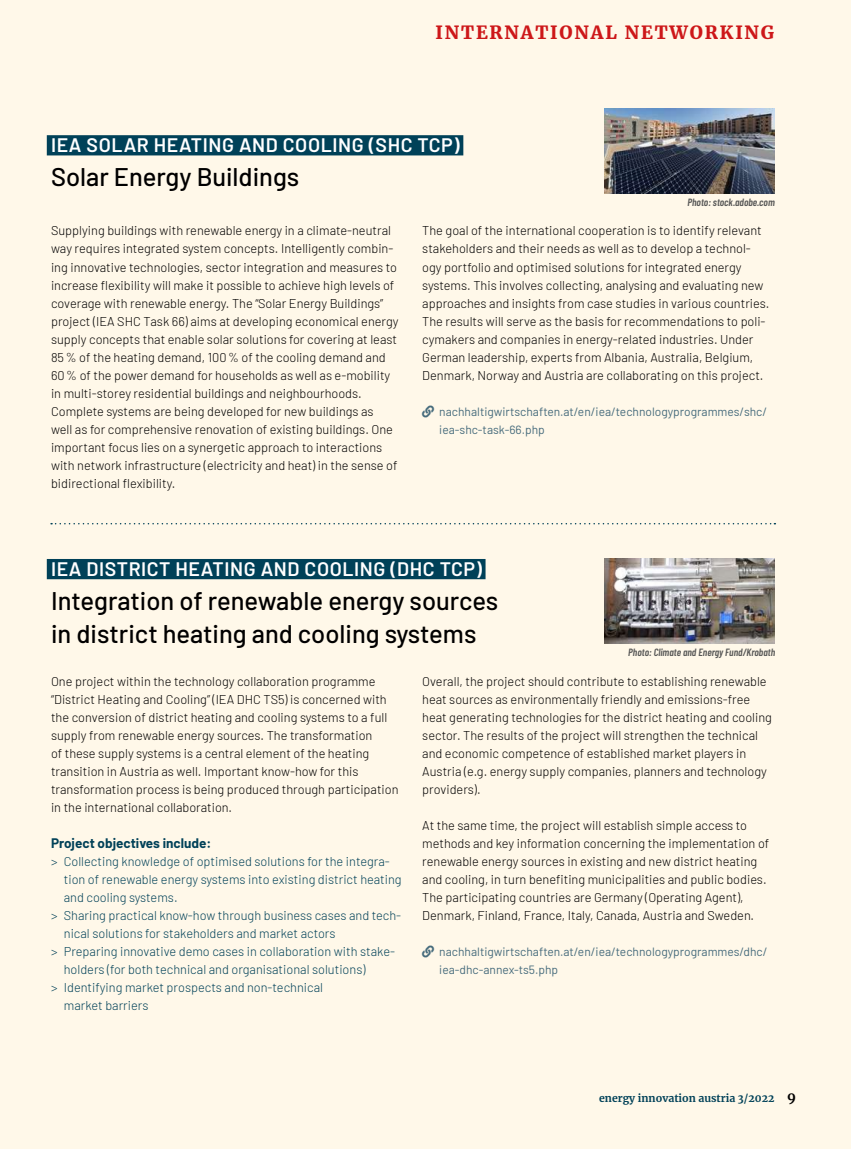
<style>
.page{position:relative;width:851px;height:1149px;background:#fff}
.page>*{position:absolute;margin:0;border:0;box-sizing:border-box;transform-origin:0 0}
.t1{font:500 25.5px/33px "Barlow";color:#000}
.t2{font:600 19.5px "Barlow";letter-spacing:.03em;color:#fff}
.t3{font:900 18px "Merriweather";letter-spacing:.1em;color:#cd1719}
.t4{font:700 13.5px "Barlow";color:#004158}
.t5{font:300 12.75px/18px "Barlow";color:#000}
.t6{font:300 12.75px "Barlow";color:#004158}
.t7{font:12px/18px "Barlow";color:#466b7c}
.t8{font:italic 600 10.5px "Barlow Condensed";color:#575756}
.t9{font:700 10.5px "Merriweather";color:#004158}
.s1{font-size:13.5px;color:#000}
</style>
<div class="page">
<div style="left:0;top:0;width:850px;height:1148px;background:#fff8e9"></div>
<div style="left:47px;top:135px;width:416px;height:20px;background:#004158"></div>
<div style="left:47px;top:559px;width:438px;height:20px;background:#004158"></div>
<img style="left:604px;top:109px;width:170px;height:85px">
<img style="left:604px;top:558px;width:170px;height:85px">
<svg style="left:51px;top:523px;width:724px;height:1px"></svg>
<h3 class="t3" style="left:435px;top:20px;width:340px">INTERNATIONAL NETWORKING</h3>
<h2 class="t2" style="left:51px;top:131px;width:410px">IEA SOLAR HEATING AND COOLING (SHC TCP)</h2>
<h1 class="t1" style="left:51px;top:158px;width:249px">Solar Energy Buildings</h1>
<p class="t5" style="left:51px;top:221px;width:349px">Supplying buildings with renewable energy in a climate-neutral way requires integrated system concepts. Intelligently combin&shy;ing innovative technologies, sector integration and measures to increase flexibility will make it possible to achieve high levels of coverage with renewable energy. The “Solar Energy Buildings” project (IEA SHC Task 66) aims at developing economical energy supply concepts that enable solar solutions for covering at least 85% of the heating demand, 100% of the cooling demand and 60% of the power demand for households as well as e-mobility in multi-storey residential buildings and neighbourhoods.<br>Complete systems are being developed for new buildings as<br>well as for comprehensive renovation of existing buildings. One important focus lies on a synergetic approach to interactions with network infrastructure (electricity and heat) in the sense of bidirectional flexibility.</p>
<p class="t8" style="left:687px;top:195px;width:89px">Photo: stock.adobe.com</p>
<p class="t5" style="left:422px;top:221px;width:348px">The goal of the international cooperation is to identify relevant stakeholders and their needs as well as to develop a technol&shy;ogy portfolio and optimised solutions for integrated energy systems. This involves collecting, analysing and evaluating new approaches and insights from case studies in various countries.<br>The results will serve as the basis for recommendations to poli&shy;cymakers and companies in energy-related industries. Under German leadership, experts from Albania, Australia, Belgium, Denmark, Norway and Austria are collaborating on this project.</p>
<p class="t7" style="left:439px;top:401px;width:329px">nachhaltigwirtschaften.at/en/iea/technologyprogrammes/shc/ iea-shc-task-66.php</p>
<h2 class="t2" style="left:51px;top:554px;width:432px">IEA DISTRICT HEATING AND COOLING (DHC TCP)</h2>
<h1 class="t1" style="left:51px;top:582px;width:449px">Integration of renewable energy sources in district heating and cooling systems</h1>
<p class="t8" style="left:628px;top:645px;width:148px">Photo: Climate and Energy Fund/Krobath</p>
<p class="t5" style="left:51px;top:671px;width:349px">One project within the technology collaboration programme “District Heating and Cooling” (IEA DHC TS5) is concerned with the conversion of district heating and cooling systems to a full supply from renewable energy sources. The transformation<br>of these supply systems is a central element of the heating transition in Austria as well. Important know-how for this transformation process is being produced through participation in the international collaboration.</p>
<p class="t4" style="left:51px;top:832px;width:162px">Project objectives include:</p>
<p class="t6" style="left:51px;top:852px;width:340px">&gt; Collecting knowledge of optimised solutions for the integra-</p>
<p class="t6" style="left:64px;top:870px;width:339px">tion of renewable energy systems into existing district heating</p>
<p class="t6" style="left:64px;top:888px;width:115px">and cooling systems.</p>
<p class="t6" style="left:51px;top:906px;width:351px">&gt; Sharing practical know-how through business cases and tech-</p>
<p class="t6" style="left:64px;top:924px;width:273px">nical solutions for stakeholders and market actors</p>
<p class="t6" style="left:51px;top:942px;width:345px">&gt; Preparing innovative demo cases in collaboration with stake-</p>
<p class="t6" style="left:64px;top:960px;width:303px">holders (for both technical and organisational solutions)</p>
<p class="t6" style="left:51px;top:978px;width:273px">&gt; Identifying market prospects and non-technical</p>
<p class="t6" style="left:64px;top:996px;width:86px">market barriers</p>
<p class="t5" style="left:422px;top:671px;width:351px">Overall, the project should contribute to establishing renewable heat sources as environmentally friendly and emissions-free heat generating technologies for the district heating and cooling sector. The results of the project will strengthen the technical and economic competence of established market players in Austria (e.g. energy supply companies, planners and technology providers).</p>
<p class="t5" style="left:422px;top:815px;width:348px">At the same time, the project will establish simple access to methods and key information concerning the implementation of renewable energy sources in existing and new district heating and cooling, in turn benefiting municipalities and public bodies.<br>The participating countries are Germany (Operating Agent), Denmark, Finland, France, Italy, Canada, Austria and Sweden.</p>
<p class="t7" style="left:439px;top:941px;width:329px">nachhaltigwirtschaften.at/en/iea/technologyprogrammes/dhc/ iea-dhc-annex-ts5.php</p>
<p class="t9" style="left:599px;top:1090px;width:198px">energy innovation austria 3/2022 <span class="s1">9</span></p>
</div>
